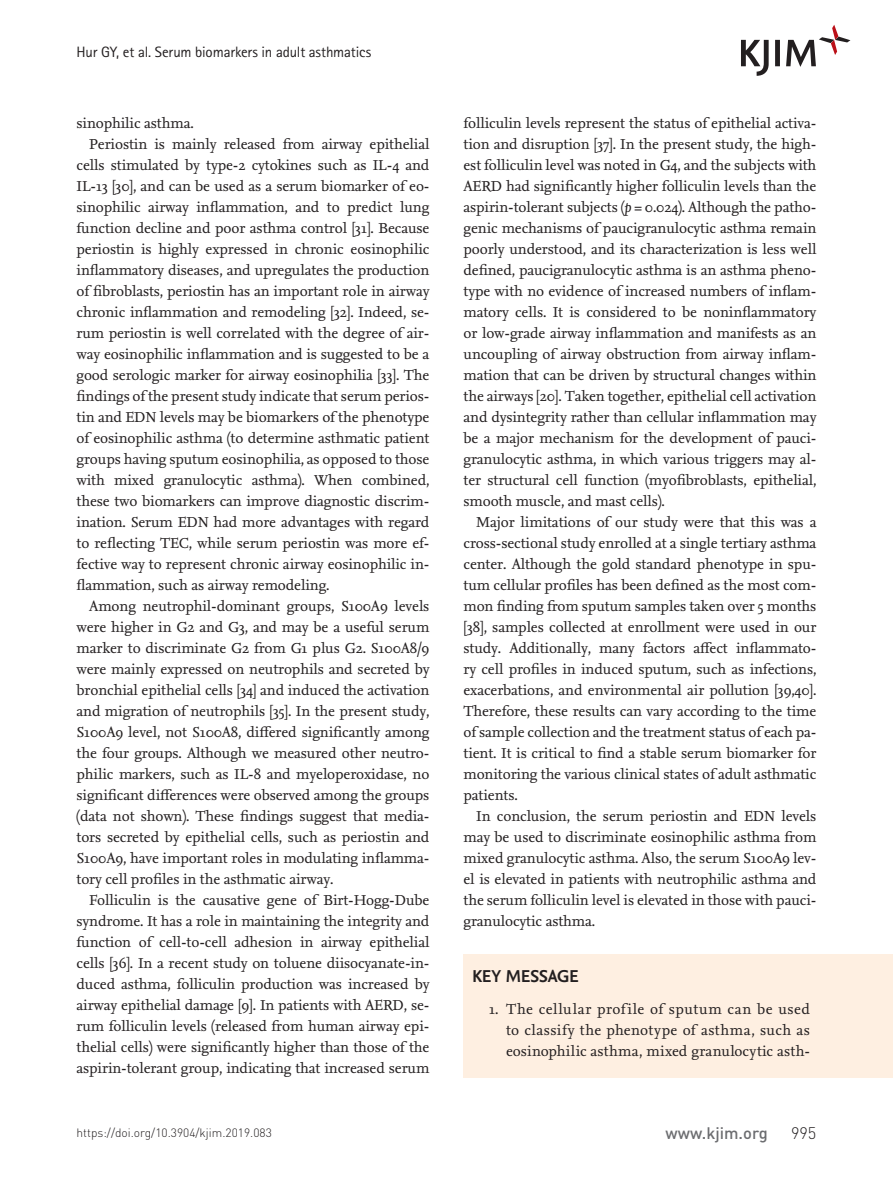
<style>
.page{position:relative;width:893px;height:1191px;background:#fff}
.page>*{position:absolute;margin:0;border:0;box-sizing:border-box;transform-origin:0 0}
.키메세지제목{font:700 18px "Nexus Sans";letter-spacing:-.02em;color:#231f20}
.t1{font:500 16.5px "DIN Pro";color:#6c6d70}
.t2{font:300 16.5px "DIN Pro";color:#231f20}
.들였쓰기_본문{font:15px/21px "Nexus Serif";letter-spacing:-.01em;color:#231f20;text-align:justify}
.t3{font:15px "Rotis Sans Serif Std";letter-spacing:-.015em;color:#231f20}
.t4{font:300 12px "DIN Pro";color:#231f20}
.s1{font-style:italic}
</style>
<div class="page">
<svg style="left:741px;top:25px;width:109px;height:51px"></svg>
<div style="left:463px;top:954px;width:430px;height:123px;background:#feefe1"></div>
<p class="t3" style="left:77px;top:43px;width:296px">Hur GY, et al. Serum biomarkers in adult asthmatics</p>
<p class="들였쓰기_본문" style="left:77px;top:112px;width:119px">sinophilic asthma.</p>
<p class="들였쓰기_본문" style="left:77px;top:133px;width:354px;text-indent:13px">Periostin is mainly released from airway epithelial cells stimulated by type-2 cytokines such as IL-4 and IL-13 [30], and can be used as a serum biomarker of eo&shy;sinophilic airway inflammation, and to predict lung function decline and poor asthma control [31]. Because periostin is highly expressed in chronic eosinophilic inflammatory diseases, and upregulates the production of fibroblasts, periostin has an important role in airway chronic inflammation and remodeling [32]. Indeed, se&shy;rum periostin is well correlated with the degree of air&shy;way eosinophilic inflammation and is suggested to be a good serologic marker for airway eosinophilia [33]. The findings of the present study indicate that serum perios&shy;tin and EDN levels may be biomarkers of the phenotype of eosinophilic asthma (to determine asthmatic patient groups having sputum eosinophilia, as opposed to those with mixed granulocytic asthma). When combined, these two biomarkers can improve diagnostic discrim&shy;ination. Serum EDN had more advantages with regard to reflecting TEC, while serum periostin was more ef&shy;fective way to represent chronic airway eosinophilic in&shy;flammation, such as airway remodeling.</p>
<p class="들였쓰기_본문" style="left:77px;top:595px;width:354px;text-indent:13px">Among neutrophil-dominant groups, S100A9 levels were higher in G2 and G3, and may be a useful serum marker to discriminate G2 from G1 plus G2. S100A8/9 were mainly expressed on neutrophils and secreted by bronchial epithelial cells [34] and induced the activation and migration of neutrophils [35]. In the present study, S100A9 level, not S100A8, differed significantly among the four groups. Although we measured other neutro&shy;philic markers, such as IL-8 and myeloperoxidase, no significant differences were observed among the groups (data not shown). These findings suggest that media&shy;tors secreted by epithelial cells, such as periostin and S100A9, have important roles in modulating inflamma&shy;tory cell profiles in the asthmatic airway.</p>
<p class="들였쓰기_본문" style="left:77px;top:889px;width:354px;text-indent:13px">Folliculin is the causative gene of Birt-Hogg-Dube syndrome. It has a role in maintaining the integrity and function of cell-to-cell adhesion in airway epithelial cells [36]. In a recent study on toluene diisocyanate-in&shy;duced asthma, folliculin production was increased by airway epithelial damage [9]. In patients with AERD, se&shy;rum folliculin levels (released from human airway epi&shy;thelial cells) were significantly higher than those of the aspirin-tolerant group, indicating that increased serum</p>
<p class="들였쓰기_본문" style="left:463px;top:112px;width:354px">folliculin levels represent the status of epithelial activa&shy;tion and disruption [37]. In the present study, the high&shy;est folliculin level was noted in G4, and the subjects with AERD had significantly higher folliculin levels than the aspirin-tolerant subjects (<span class="s1">p</span> = 0.024). Although the patho&shy;genic mechanisms of paucigranulocytic asthma remain poorly understood, and its characterization is less well defined, paucigranulocytic asthma is an asthma pheno&shy;type with no evidence of increased numbers of inflam&shy;matory cells. It is considered to be noninflammatory or low-grade airway inflammation and manifests as an uncoupling of airway obstruction from airway inflam&shy;mation that can be driven by structural changes within the airways [20]. Taken together, epithelial cell activation and dysintegrity rather than cellular inflammation may be a major mechanism for the development of pauci&shy;granulocytic asthma, in which various triggers may al&shy;ter structural cell function (myofibroblasts, epithelial, smooth muscle, and mast cells).</p>
<p class="들였쓰기_본문" style="left:463px;top:511px;width:354px;text-indent:13px">Major limitations of our study were that this was a cross-sectional study enrolled at a single tertiary asthma center. Although the gold standard phenotype in spu&shy;tum cellular profiles has been defined as the most com&shy;mon finding from sputum samples taken over 5 months [38], samples collected at enrollment were used in our study. Additionally, many factors affect inflammato&shy;ry cell profiles in induced sputum, such as infections, exacerbations, and environmental air pollution [39,40].<br>Therefore, these results can vary according to the time of sample collection and the treatment status of each pa&shy;tient. It is critical to find a stable serum biomarker for monitoring the various clinical states of adult asthmatic patients.</p>
<p class="들였쓰기_본문" style="left:463px;top:805px;width:354px;text-indent:13px">In conclusion, the serum periostin and EDN levels may be used to discriminate eosinophilic asthma from mixed granulocytic asthma. Also, the serum S100A9 lev&shy;el is elevated in patients with neutrophilic asthma and the serum folliculin level is elevated in those with pauci&shy;granulocytic asthma.</p>
<p class="키메세지제목" style="left:472px;top:965px;width:108px">KEY MESSAGE</p>
<p class="들였쓰기_본문" style="left:506px;top:998px;width:306px;text-indent:-17px">1. The cellular profile of sputum can be used to classify the phenotype of asthma, such as eosinophilic asthma, mixed granulocytic asth-</p>
<p class="t4" style="left:77px;top:1124px;width:197px">https://doi.org/10.3904/kjim.2019.083</p>
<p class="t1" style="left:666px;top:1121px;width:104px">www.kjim.org</p>
<p class="t2" style="left:791px;top:1121px;width:27px">995</p>
</div>
